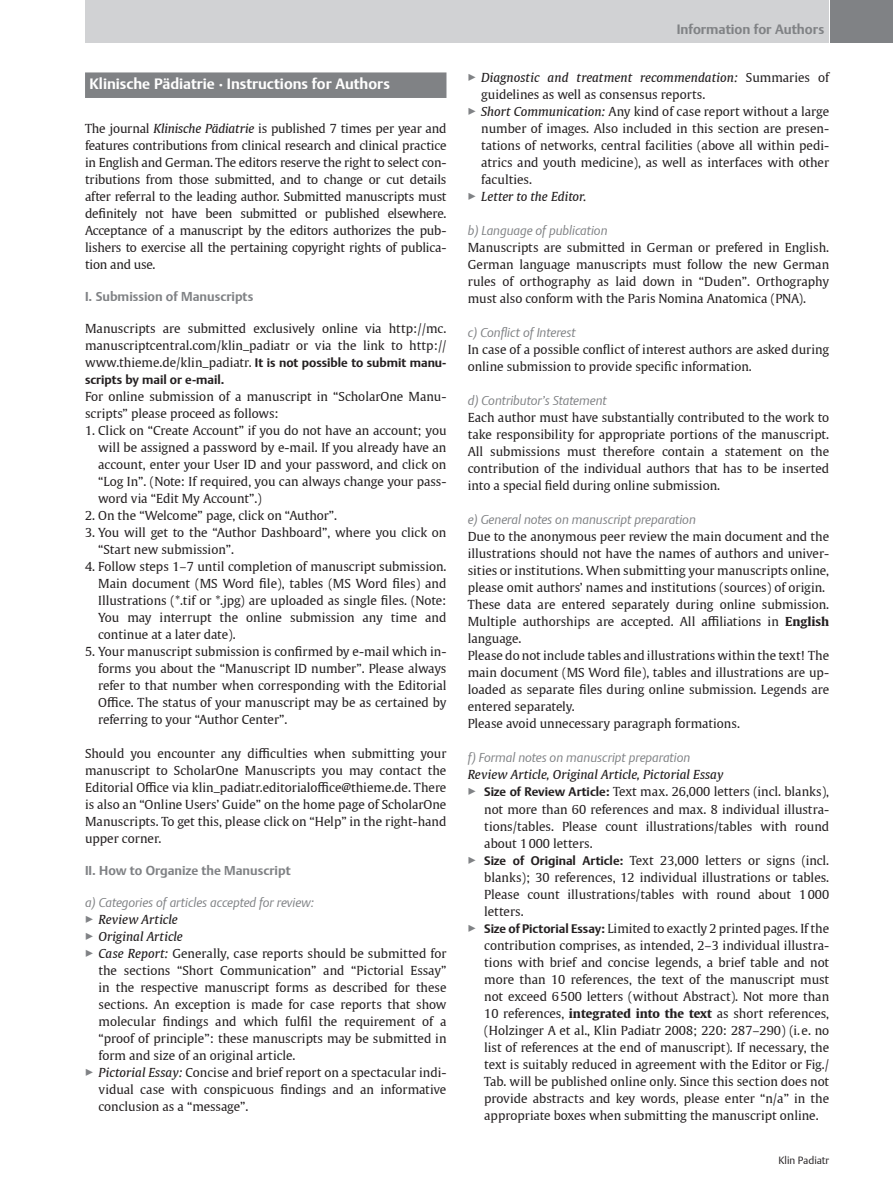
<style>
.page{position:relative;width:893px;height:1191px;background:#fff}
.page>*{position:absolute;margin:0;border:0;box-sizing:border-box;transform-origin:0 0}
.t1{font:700 15px "Thieme Argo 2011";color:#fff}
.t2{font:700 13.5px "Thieme Argo 2011";color:#808285}
.t3{font:italic 300 12.9px "Thieme Argo 2011";color:#808285}
.t4{font:700 12.9px "Thieme Argo 2011";color:#808285}
.t5{font:12.3px/17px "Thieme Gulliver 2011";color:#231f20;text-align:justify}
.t6{font:italic 12.3px "Thieme Gulliver 2011";color:#231f20}
.t7{font:700 12.3px/17px "Thieme Argo 2011";color:#231f20}
.t8{font:300 10.5px "Thieme Argo 2011";color:#231f20}
.s1{font-style:italic}
.s2{font-family:"Thieme Gulliver 2011";font-weight:400}
.s3{font-style:normal;color:#808285}
.s4{color:#808285}
.s5{font-style:normal}
.s6{font-weight:700}
.s7{font-family:"Thieme Argo 2011";font-weight:700}
</style>
<div class="page">
<div style="left:830px;top:0;width:63px;height:43px;background:#808285"></div>
<div style="left:85px;top:0;width:743px;height:43px;background:#d1d2d4"></div>
<div style="left:85px;top:72px;width:361px;height:26px;background:#808285"></div>
<p class="t1" style="left:90px;top:74px;width:302px">Klinische Pädiatrie · Instructions for Authors</p>
<p class="t5" style="left:85px;top:119px;width:363px">The journal <span class="s1">Klinische Pädiatrie</span> is published 7 times per year and features contributions from clinical research and clinical practice in English and German. The editors reserve the right to select con&shy;tributions from those submitted, and to change or cut details after referral to the leading author. Submitted manuscripts must definitely not have been submitted or published elsewhere.<br>Acceptance of a manuscript by the editors authorizes the pub&shy;lishers to exercise all the pertaining copyright rights of publica&shy;tion and use.</p>
<p class="t4" style="left:85px;top:287px;width:170px">I. Submission of Manuscripts</p>
<p class="t5" style="left:85px;top:319px;width:363px">Manuscripts are submitted exclusively online via http://mc. manuscriptcentral.com/klin_padiatr or via the link to http://</p>
<p class="t7" style="left:85px;top:354px;width:363px"><span class="s2">www.thieme.de/klin_padiatr.</span> It is not possible to submit manu&shy;scripts by mail or e-mail.</p>
<p class="t5" style="left:85px;top:387px;width:363px">For online submission of a manuscript in “ScholarOne Manu&shy;scripts” please proceed as follows:</p>
<p class="t5" style="left:98px;top:421px;width:350px;text-indent:-13px">1. Click on “Create Account” if you do not have an account; you will be assigned a password by e-mail. If you already have an account, enter your User ID and your password, and click on “Log In”. (Note: If required, you can always change your pass&shy;word via “Edit My Account”.)</p>
<p class="t5" style="left:85px;top:506px;width:254px">2. On the “Welcome” page, click on “Author”.</p>
<p class="t5" style="left:98px;top:523px;width:350px;text-indent:-13px">3. You will get to the “Author Dashboard”, where you click on “Start new submission”.</p>
<p class="t5" style="left:98px;top:557px;width:350px;text-indent:-13px">4. Follow steps 1–7 until completion of manuscript submission.<br>Main document (MS Word file), tables (MS Word files) and Illustrations (*.tif or *.jpg) are uploaded as single files. (Note:<br>You may interrupt the online submission any time and continue at a later date).</p>
<p class="t5" style="left:98px;top:642px;width:350px;text-indent:-13px">5. Your manuscript submission is confirmed by e-mail which in&shy;forms you about the “Manuscript ID number”. Please always refer to that number when corresponding with the Editorial Office. The status of your manuscript may be as certained by referring to your “Author Center”.</p>
<p class="t5" style="left:85px;top:744px;width:363px">Should you encounter any difficulties when submitting your manuscript to ScholarOne Manuscripts you may contact the Editorial Office via klin_padiatr.editorialoffice@thieme.de. There is also an “Online Users’ Guide” on the home page of ScholarOne Manuscripts. To get this, please click on “Help” in the right-hand upper corner.</p>
<p class="t4" style="left:85px;top:862px;width:207px">II. How to Organize the Manuscript</p>
<p class="t3" style="left:85px;top:894px;width:231px">a) Categories of articles accepted for review:</p>
<p class="t6" style="left:85px;top:910px;width:94px"><span class="s3">▶</span> Review Article</p>
<p class="t6" style="left:85px;top:927px;width:99px"><span class="s3">▶</span> Original Article</p>
<p class="t5" style="left:85px;top:944px;width:363px"><span class="s4">▶</span> <span class="s1">Case Report:</span> Generally, case reports should be submitted for</p>
<p class="t5" style="left:99px;top:961px;width:349px">the sections “Short Communication” and “Pictorial Essay”</p>
<p class="t5" style="left:99px;top:978px;width:349px">in the respective manuscript forms as described for these</p>
<p class="t5" style="left:99px;top:995px;width:349px">sections. An exception is made for case reports that show</p>
<p class="t5" style="left:99px;top:1012px;width:349px">molecular findings and which fulfil the requirement of a</p>
<p class="t5" style="left:99px;top:1029px;width:349px">“proof of principle”: these manuscripts may be submitted in</p>
<p class="t5" style="left:99px;top:1046px;width:198px">form and size of an original article.</p>
<p class="t5" style="left:85px;top:1063px;width:363px"><span class="s4">▶</span> <span class="s1">Pictorial Essay:</span> Concise and brief report on a spectacular indi-</p>
<p class="t5" style="left:99px;top:1080px;width:349px">vidual case with conspicuous findings and an informative</p>
<p class="t5" style="left:99px;top:1097px;width:151px">conclusion as a “message”.</p>
<p class="t2" style="left:677px;top:20px;width:149px">Information for Authors</p>
<p class="t6" style="left:468px;top:68px;width:363px"><span class="s3">▶</span> Diagnostic and treatment recommendation: <span class="s5">Summaries of</span></p>
<p class="t5" style="left:481px;top:85px;width:225px">guidelines as well as consensus reports.</p>
<p class="t5" style="left:468px;top:102px;width:363px"><span class="s4">▶</span> <span class="s1">Short Communication:</span> Any kind of case report without a large</p>
<p class="t5" style="left:481px;top:119px;width:349px">number of images. Also included in this section are presen-</p>
<p class="t5" style="left:481px;top:136px;width:349px">tations of networks, central facilities (above all within pedi-</p>
<p class="t5" style="left:481px;top:153px;width:349px">atrics and youth medicine), as well as interfaces with other</p>
<p class="t5" style="left:481px;top:170px;width:52px">faculties.</p>
<p class="t6" style="left:468px;top:187px;width:120px"><span class="s3">▶</span> Letter to the Editor.</p>
<p class="t3" style="left:468px;top:222px;width:141px">b) Language of publication</p>
<p class="t5" style="left:468px;top:238px;width:363px">Manuscripts are submitted in German or prefered in English.<br>German language manuscripts must follow the new German rules of orthography as laid down in “Duden”. Orthography must also conform with the Paris Nomina Anatomica (PNA).</p>
<p class="t3" style="left:468px;top:324px;width:109px">c) Conflict of Interest</p>
<p class="t5" style="left:468px;top:340px;width:363px">In case of a possible conflict of interest authors are asked during online submission to provide specific information.</p>
<p class="t3" style="left:468px;top:392px;width:141px">d) Contributor’s Statement</p>
<p class="t5" style="left:468px;top:408px;width:363px">Each author must have substantially contributed to the work to take responsibility for appropriate portions of the manuscript.<br>All submissions must therefore contain a statement on the contribution of the individual authors that has to be inserted into a special field during online submission.</p>
<p class="t3" style="left:468px;top:511px;width:230px">e) General notes on manuscript preparation</p>
<p class="t5" style="left:468px;top:528px;width:363px;text-align:left">Due to the anonymous peer review the main document and the illustrations should not have the names of authors and univer&shy;sities or institutions. When submitting your manuscripts online, please omit authors’ names and institutions (sources) of origin.<br>These data are entered separately during online submission.<br>Multiple authorships are accepted. All affiliations in <span class="s6">English </span>language.<br>Please do not include tables and illustrations within the text! The main document (MS Word file), tables and illustrations are up&shy;loaded as separate files during online submission. Legends are entered separately.<br>Please avoid unnecessary paragraph formations.</p>
<p class="t3" style="left:468px;top:749px;width:224px">f) Formal notes on manuscript preparation</p>
<p class="t6" style="left:468px;top:765px;width:257px">Review Article, Original Article, Pictorial Essay</p>
<p class="t5" style="left:468px;top:783px;width:363px"><span class="s4">▶</span> <span class="s7">Size of Review Article:</span> Text max. 26,000 letters (incl. blanks),</p>
<p class="t5" style="left:484px;top:800px;width:346px">not more than 60 references and max. 8 individual illustra-</p>
<p class="t5" style="left:484px;top:817px;width:346px">tions/tables. Please count illustrations/tables with round</p>
<p class="t5" style="left:484px;top:834px;width:110px">about 1000 letters.</p>
<p class="t5" style="left:468px;top:851px;width:363px"><span class="s4">▶</span> <span class="s7">Size of Original Article:</span> Text 23,000 letters or signs (incl.</p>
<p class="t5" style="left:484px;top:868px;width:346px">blanks); 30 references, 12 individual illustrations or tables.</p>
<p class="t5" style="left:484px;top:885px;width:346px">Please count illustrations/tables with round about 1000</p>
<p class="t5" style="left:484px;top:902px;width:41px">letters.</p>
<p class="t5" style="left:468px;top:919px;width:363px"><span class="s4">▶</span> <span class="s7">Size of Pictorial Essay:</span> Limited to exactly 2 printed pages. If the</p>
<p class="t5" style="left:484px;top:936px;width:346px">contribution comprises, as intended, 2–3 individual illustra-</p>
<p class="t5" style="left:484px;top:953px;width:346px">tions with brief and concise legends, a brief table and not</p>
<p class="t5" style="left:484px;top:970px;width:346px">more than 10 references, the text of the manuscript must</p>
<p class="t5" style="left:484px;top:987px;width:346px">not exceed 6500 letters (without Abstract). Not more than</p>
<p class="t5" style="left:484px;top:1004px;width:346px">10 references, <span class="s6">integrated into the text</span> as short references,</p>
<p class="t5" style="left:484px;top:1021px;width:346px">(Holzinger A et al., Klin Padiatr 2008; 220: 287–290) (i.e. no</p>
<p class="t5" style="left:484px;top:1038px;width:346px">list of references at the end of manuscript). If necessary, the</p>
<p class="t5" style="left:484px;top:1055px;width:346px">text is suitably reduced in agreement with the Editor or Fig./</p>
<p class="t5" style="left:484px;top:1072px;width:346px">Tab. will be published online only. Since this section does not</p>
<p class="t5" style="left:484px;top:1089px;width:346px">provide abstracts and key words, please enter “n/a” in the</p>
<p class="t5" style="left:484px;top:1106px;width:336px">appropriate boxes when submitting the manuscript online.</p>
<p class="t8" style="left:778px;top:1153px;width:52px">Klin Padiatr</p>
</div>
